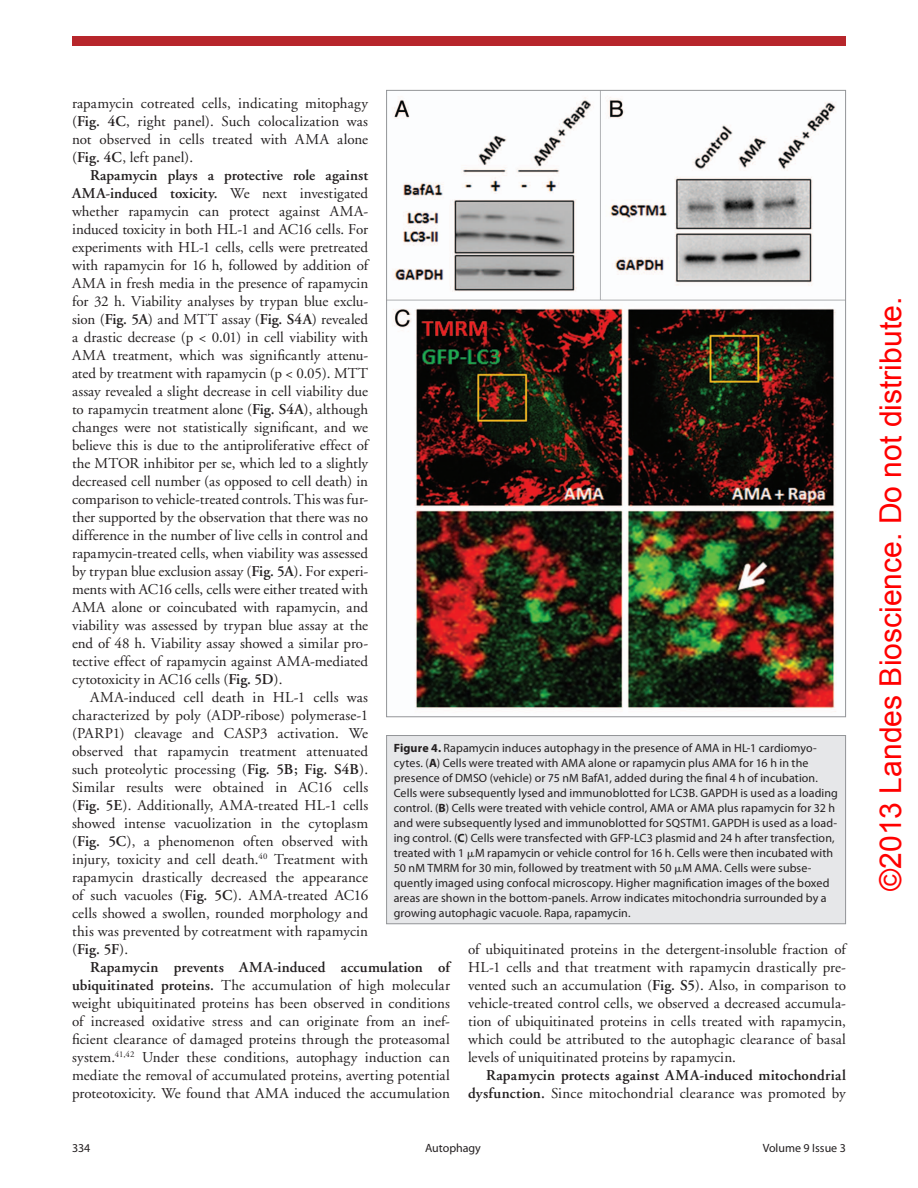
<style>
.page{position:relative;width:918px;height:1188px;background:#fff}
.page>*{position:absolute;margin:0;border:0;box-sizing:border-box;transform-origin:0 0}
.t1{font:30.15px "Arial";color:#f00}
.t2{font:15px/18px "Adobe Garamond";letter-spacing:.005em;color:#231f20;text-align:justify}
.t3{font:600 15px/18px "Adobe Garamond";letter-spacing:.02em;color:#231f20;text-align:right}
.t4{font:12px/15px "Myriad Pro";letter-spacing:.005em;color:#231f20}
.s1{font-weight:600}
.s2{font-weight:700}
.s3{font-family:"Universal Std Greekw Math Pi"}
.s4{font-weight:400}
</style>
<div class="page">
<div style="left:72px;top:36px;width:774px;height:10px;background:#b7262b"></div>
<div style="left:387px;top:736px;width:459px;height:188px;background:#e6e7e9"></div>
<div style="left:386px;top:735px;width:460px;height:189px;border:1px solid #939598"></div>
<img style="left:388px;top:92px;width:456px;height:620px">
<p class="t2" style="left:72px;top:95px;width:298px">rapamycin cotreated cells, indicating mitophagy (<span class="s1">Fig. 4C</span>, right panel). Such colocalization was not observed in cells treated with AMA alone (<span class="s1">Fig. 4C</span>, left panel).</p>
<p class="t2" style="left:72px;top:167px;width:298px;text-indent:18px"><span class="s1">Rapamycin plays a protective role against AMA-induced toxicity.</span> We next investigated whether rapamycin can protect against AMA&shy;induced toxicity in both HL-1 and AC16 cells. For experiments with HL-1 cells, cells were pretreated with rapamycin for 16 h, followed by addition of AMA in fresh media in the presence of rapamycin for 32 h. Viability analyses by trypan blue exclu&shy;sion (<span class="s1">Fig. 5A</span>) and MTT assay (<span class="s1">Fig. S4A</span>) revealed a drastic decrease (p &lt; 0.01) in cell viability with AMA treatment, which was significantly attenu&shy;ated by treatment with rapamycin (p &lt; 0.05). MTT assay revealed a slight decrease in cell viability due to rapamycin treatment alone (<span class="s1">Fig. S4A</span>), although changes were not statistically significant, and we believe this is due to the antiproliferative effect of the MTOR inhibitor per se, which led to a slightly decreased cell number (as opposed to cell death) in comparison to vehicle-treated controls. This was fur&shy;ther supported by the observation that there was no difference in the number of live cells in control and rapamycin-treated cells, when viability was assessed by trypan blue exclusion assay (<span class="s1">Fig. 5A</span>). For experi&shy;ments with AC16 cells, cells were either treated with AMA alone or coincubated with rapamycin, and viability was assessed by trypan blue assay at the end of 48 h. Viability assay showed a similar pro&shy;tective effect of rapamycin against AMA-mediated cytotoxicity in AC16 cells (<span class="s1">Fig. 5D</span>).</p>
<p class="t2" style="left:72px;top:689px;width:298px;text-indent:18px">AMA-induced cell death in HL-1 cells was characterized by poly (ADP-ribose) polymerase-1 (PARP1) cleavage and CASP3 activation. We observed that rapamycin treatment attenuated such proteolytic processing (<span class="s1">Fig. 5B; Fig. S4B</span>).<br>Similar results were obtained in AC16 cells (<span class="s1">Fig. 5E</span>). Additionally, AMA-treated HL-1 cells showed intense vacuolization in the cytoplasm (<span class="s1">Fig. 5C</span>), a phenomenon often observed with injury, toxicity and cell death.<sup>40</sup> Treatment with rapamycin drastically decreased the appearance of such vacuoles (<span class="s1">Fig. 5C</span>). AMA-treated AC16 cells showed a swollen, rounded morphology and this was prevented by cotreatment with rapamycin (<span class="s1">Fig. 5F</span>).</p>
<p class="t2" style="left:72px;top:959px;width:379px;text-indent:18px"><span class="s1">Rapamycin prevents AMA-induced accumulation of ubiquitinated proteins.</span> The accumulation of high molecular weight ubiquitinated proteins has been observed in conditions of increased oxidative stress and can originate from an inef&shy;ficient clearance of damaged proteins through the proteasomal system.<sup>41,42</sup> Under these conditions, autophagy induction can mediate the removal of accumulated proteins, averting potential proteotoxicity. We found that AMA induced the accumulation</p>
<p class="t4" style="left:394px;top:740px;width:446px"><span class="s2">Figure 4.</span> Rapamycin induces autophagy in the presence of AMA in HL-1 cardiomyo&shy;cytes. (<span class="s2">A</span>) Cells were treated with AMA alone or rapamycin plus AMA for 16 h in the presence of DMSO (vehicle) or 75 nM BafA1, added during the final 4 h of incubation.<br>Cells were subsequently lysed and immunoblotted for LC3B. GAPDH is used as a loading control. (<span class="s2">B</span>) Cells were treated with vehicle control, AMA or AMA plus rapamycin for 32 h and were subsequently lysed and immunoblotted for SQSTM1. GAPDH is used as a load&shy;ing control. (<span class="s2">C</span>) Cells were transfected with GFP-LC3 plasmid and 24 h after transfection, treated with 1 <span class="s3">μ</span>M rapamycin or vehicle control for 16 h. Cells were then incubated with 50 nM TMRM for 30 min, followed by treatment with 50 <span class="s3">μ</span>M AMA. Cells were subse&shy;quently imaged using confocal microscopy. Higher magnification images of the boxed areas are shown in the bottom-panels. Arrow indicates mitochondria surrounded by a growing autophagic vacuole. Rapa, rapamycin.</p>
<p class="t2" style="left:468px;top:941px;width:379px">of ubiquitinated proteins in the detergent-insoluble fraction of HL-1 cells and that treatment with rapamycin drastically pre&shy;vented such an accumulation (<span class="s1">Fig. S5</span>). Also, in comparison to vehicle-treated control cells, we observed a decreased accumula&shy;tion of ubiquitinated proteins in cells treated with rapamycin, which could be attributed to the autophagic clearance of basal levels of uniquitinated proteins by rapamycin.</p>
<p class="t3" style="left:468px;top:1067px;width:379px">Rapamycin protects against AMA-induced mitochondrial dysfunction. <span class="s4">Since mitochondrial clearance was promoted by</span></p>
<p class="t4" style="left:72px;top:1140px;width:20px">334</p>
<p class="t4" style="left:425px;top:1140px;width:57px">Autophagy</p>
<p class="t4" style="left:763px;top:1140px;width:85px">Volume 9 Issue 3</p>
<h1 class="t1" style="left:871px;top:891px;width:595px;rotate:-90deg">©2013 Landes Bioscience. Do not distribute.</h1>
</div>
